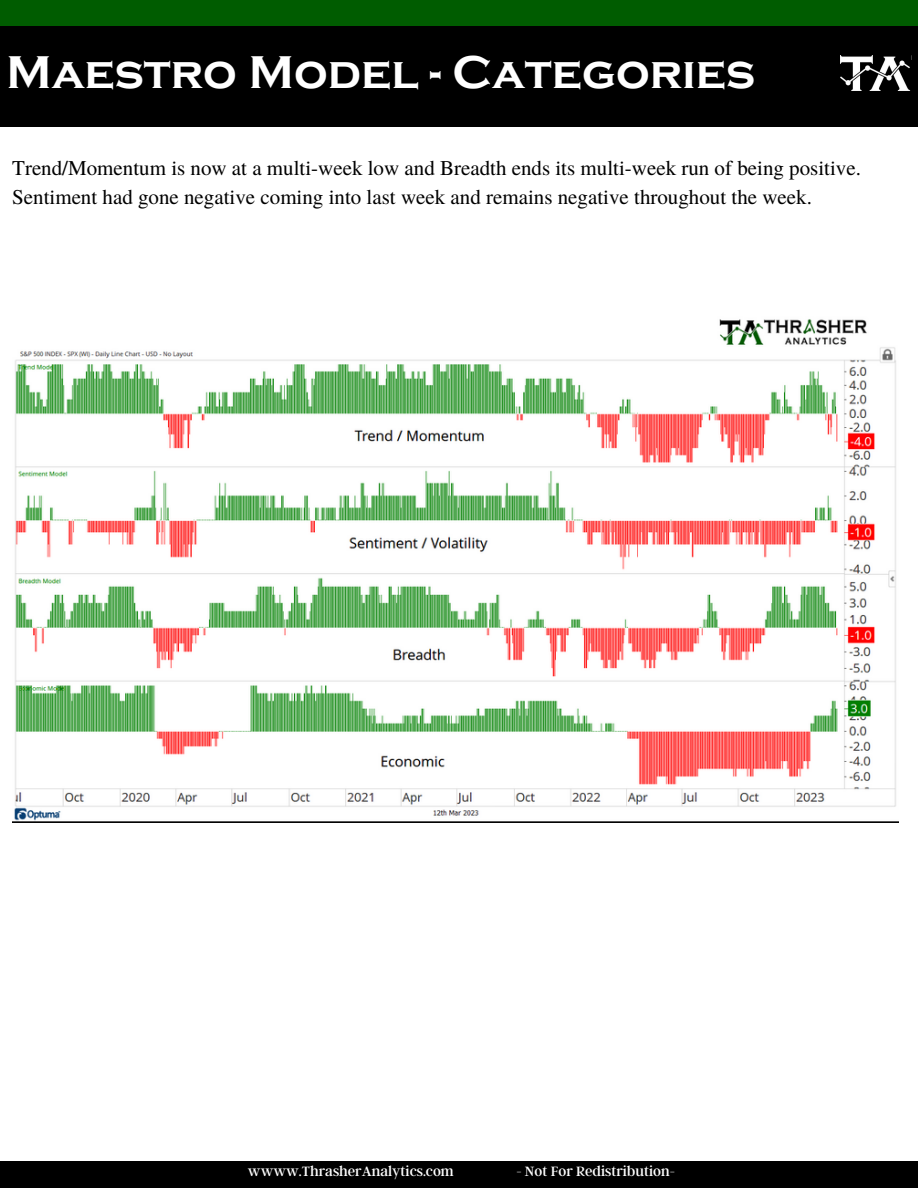
<style>
.page{position:relative;width:918px;height:1188px;background:#fff}
.page>*{position:absolute;margin:0;border:0;box-sizing:border-box;transform-origin:0 0}
.t1{font:700 47.25px "Copperplate Gothic";color:#fff}
.t2{font:21px/29.2px "Te X Gyre Termes";color:#000}
.t3{font:15px "Argent CF";color:#fff}
</style>
<div class="page">
<div style="left:0;top:0;width:918px;height:27px;background:#005c00"></div>
<div style="left:0;top:1162px;width:918px;height:26px;background:#000"></div>
<div style="left:0;top:26px;width:918px;height:100px;background:#000"></div>
<img style="left:840px;top:56px;width:71px;height:35px">
<img style="left:12px;top:319px;width:887px;height:503px">
<h1 class="t1" style="left:6px;top:46px;width:750px">Maestro Model - Categories</h1>
<p class="t2" style="left:12px;top:152px;width:850px">Trend/Momentum is now at a multi-week low and Breadth ends its multi-week run of being positive.<br>Sentiment had gone negative coming into last week and remains negative throughout the week.</p>
<p class="t3" style="left:248px;top:1161px;width:207px">wwww.ThrasherAnalytics.com</p>
<p class="t3" style="left:516px;top:1161px;width:160px">- Not For Redistribution-</p>
</div>
